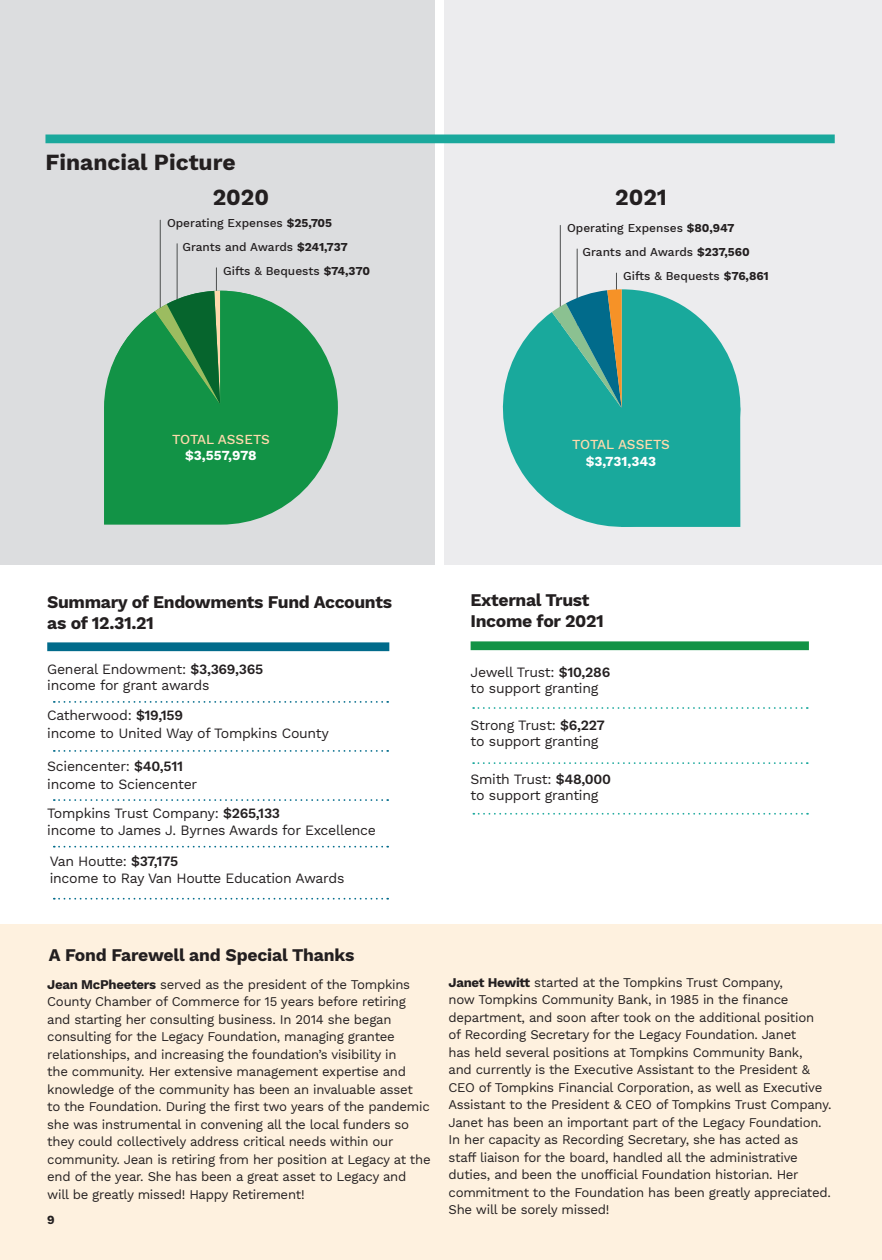
<style>
.page{position:relative;width:882px;height:1260px;background:#fff}
.page>*{position:absolute;margin:0;border:0;box-sizing:border-box;transform-origin:0 0}
.t1{font:700 22.75px "Work Sans";color:#231f20}
.t2{font:700 17.5px/21px "Work Sans";letter-spacing:-.02em;color:#231f20}
.t3{font:14px "Work Sans";letter-spacing:-.02em;color:#231f20}
.t4{font:500 13.65px "Work Sans";letter-spacing:-.005em;color:#fedaac}
.t5{font:700 13.65px "Work Sans";color:#fff}
.t6{font:13.12px/17.5px "Work Sans";letter-spacing:-.02em;color:#231f20}
.t7{font:700 12.25px "Work Sans";color:#231f20}
.t8{font:500 11.9px "Work Sans";color:#231f20}
.s1{font-weight:700}
.s2{font-weight:600}
</style>
<div class="page">
<div style="left:444px;top:0;width:438px;height:565px;background:#ececee"></div>
<div style="left:0;top:924px;width:882px;height:336px;background:#fef1df"></div>
<div style="left:0;top:0;width:435px;height:565px;background:#dcdddf"></div>
<hr style="left:216px;top:268px;width:1px;height:46px;background:#4c4e4e">
<hr style="left:177px;top:244px;width:1px;height:116px;background:#4c4e4e">
<hr style="left:160px;top:220px;width:1px;height:156px;background:#4c4e4e">
<svg style="left:104px;top:378px;width:234px;height:147px"></svg>
<svg style="left:106px;top:291px;width:228px;height:228px;background:#2e9a59"></svg>
<hr style="left:616px;top:273px;width:1px;height:47px;background:#4c4e4e">
<hr style="left:577px;top:249px;width:1px;height:117px;background:#4c4e4e">
<hr style="left:560px;top:225px;width:1px;height:157px;background:#4c4e4e">
<div style="left:45px;top:135px;width:790px;height:8px;background:#1aa89c"></div>
<div style="left:47px;top:642px;width:342px;height:9px;background:#016b8b"></div>
<svg style="left:54px;top:701px;width:334px;height:2px"></svg>
<svg style="left:54px;top:750px;width:334px;height:2px"></svg>
<svg style="left:54px;top:799px;width:334px;height:2px"></svg>
<svg style="left:54px;top:846px;width:334px;height:2px"></svg>
<svg style="left:54px;top:898px;width:334px;height:2px"></svg>
<svg style="left:502px;top:289px;width:239px;height:238px;fill:#19a99c"></svg>
<svg style="left:552px;top:289px;width:70px;height:119px;background:#439a8e"></svg>
<div style="left:471px;top:641px;width:338px;height:9px;background:#129346"></div>
<svg style="left:473px;top:707px;width:335px;height:2px"></svg>
<svg style="left:473px;top:762px;width:335px;height:2px"></svg>
<svg style="left:473px;top:813px;width:335px;height:2px"></svg>
<p class="t1" style="left:45px;top:149px;width:192px">Financial Picture</p>
<p class="t1" style="left:213px;top:185px;width:58px">2020</p>
<p class="t1" style="left:615px;top:185px;width:53px">2021</p>
<p class="t8" style="left:167px;top:216px;width:167px">Operating Expenses <span class="s1">$25,705</span></p>
<p class="t8" style="left:223px;top:264px;width:148px">Gifts &amp; Bequests <span class="s1">$74,370</span></p>
<p class="t8" style="left:182px;top:240px;width:167px">Grants and Awards <span class="s1">$241,737</span></p>
<p class="t4" style="left:172px;top:431px;width:99px">TOTAL ASSETS</p>
<p class="t5" style="left:185px;top:448px;width:73px">$3,557,978</p>
<p class="t2" style="left:47px;top:592px;width:346px">Summary of Endowments Fund Accounts</p>
<p class="t2" style="left:47px;top:613px;width:108px">as of 12.31.21</p>
<p class="t3" style="left:47px;top:661px;width:218px">General Endowment: <span class="s2">$3,369,365</span></p>
<p class="t3" style="left:47px;top:677px;width:164px">income for grant awards</p>
<p class="t3" style="left:47px;top:707px;width:137px">Catherwood: <span class="s2">$19,159</span></p>
<p class="t3" style="left:47px;top:725px;width:283px">income to United Way of Tompkins County</p>
<p class="t3" style="left:47px;top:758px;width:137px">Sciencenter: <span class="s2">$40,511</span></p>
<p class="t3" style="left:47px;top:776px;width:152px">income to Sciencenter</p>
<p class="t3" style="left:47px;top:805px;width:234px">Tompkins Trust Company: <span class="s2">$265,133</span></p>
<p class="t3" style="left:47px;top:822px;width:330px">income to James J. Byrnes Awards for Excellence</p>
<p class="t3" style="left:50px;top:853px;width:130px">Van Houtte: <span class="s2">$37,175</span></p>
<p class="t3" style="left:50px;top:870px;width:296px">income to Ray Van Houtte Education Awards</p>
<p class="t8" style="left:567px;top:221px;width:169px">Operating Expenses <span class="s1">$80,947</span></p>
<p class="t8" style="left:623px;top:269px;width:147px">Gifts &amp; Bequests <span class="s1">$76,861</span></p>
<p class="t8" style="left:583px;top:245px;width:169px">Grants and Awards <span class="s1">$237,560</span></p>
<p class="t4" style="left:572px;top:437px;width:99px">TOTAL ASSETS</p>
<p class="t5" style="left:586px;top:453px;width:72px">$3,731,343</p>
<p class="t2" style="left:471px;top:590px;width:135px">External Trust<br>Income for 2021</p>
<p class="t3" style="left:471px;top:664px;width:141px">Jewell Trust: <span class="s2">$10,286</span></p>
<p class="t3" style="left:471px;top:680px;width:129px">to support granting</p>
<p class="t3" style="left:471px;top:717px;width:136px">Strong Trust: <span class="s2">$6,227</span></p>
<p class="t3" style="left:471px;top:733px;width:129px">to support granting</p>
<p class="t3" style="left:471px;top:771px;width:142px">Smith Trust: <span class="s2">$48,000</span></p>
<p class="t3" style="left:471px;top:787px;width:129px">to support granting</p>
<p class="t2" style="left:49px;top:946px;width:307px">A Fond Farewell and Special Thanks</p>
<p class="t6" style="left:47px;top:976px;width:385px"><span class="s1">Jean McPheeters</span> served as the president of the Tompkins County Chamber of Commerce for 15 years before retiring and starting her consulting business. In 2014 she began consulting for the Legacy Foundation, managing grantee relationships, and increasing the foundation’s visibility in<br>the community. Her extensive management expertise and knowledge of the community has been an invaluable asset<br>to the Foundation. During the first two years of the pandemic she was instrumental in convening all the local funders so they could collectively address critical needs within our community. Jean is retiring from her position at Legacy at the end of the year. She has been a great asset to Legacy and will be greatly missed! Happy Retirement!</p>
<p class="t6" style="left:449px;top:974px;width:384px"><span class="s1">Janet Hewitt</span> started at the Tompkins Trust Company,<br>now Tompkins Community Bank, in 1985 in the finance department, and soon after took on the additional position<br>of Recording Secretary for the Legacy Foundation. Janet<br>has held several positions at Tompkins Community Bank,<br>and currently is the Executive Assistant to the President &amp; CEO of Tompkins Financial Corporation, as well as Executive Assistant to the President &amp; CEO of Tompkins Trust Company.<br>Janet has been an important part of the Legacy Foundation.<br>In her capacity as Recording Secretary, she has acted as<br>staff liaison for the board, handled all the administrative duties, and been the unofficial Foundation historian. Her commitment to the Foundation has been greatly appreciated.<br>She will be sorely missed!</p>
<p class="t7" style="left:47px;top:1213px;width:9px">9</p>
</div>
